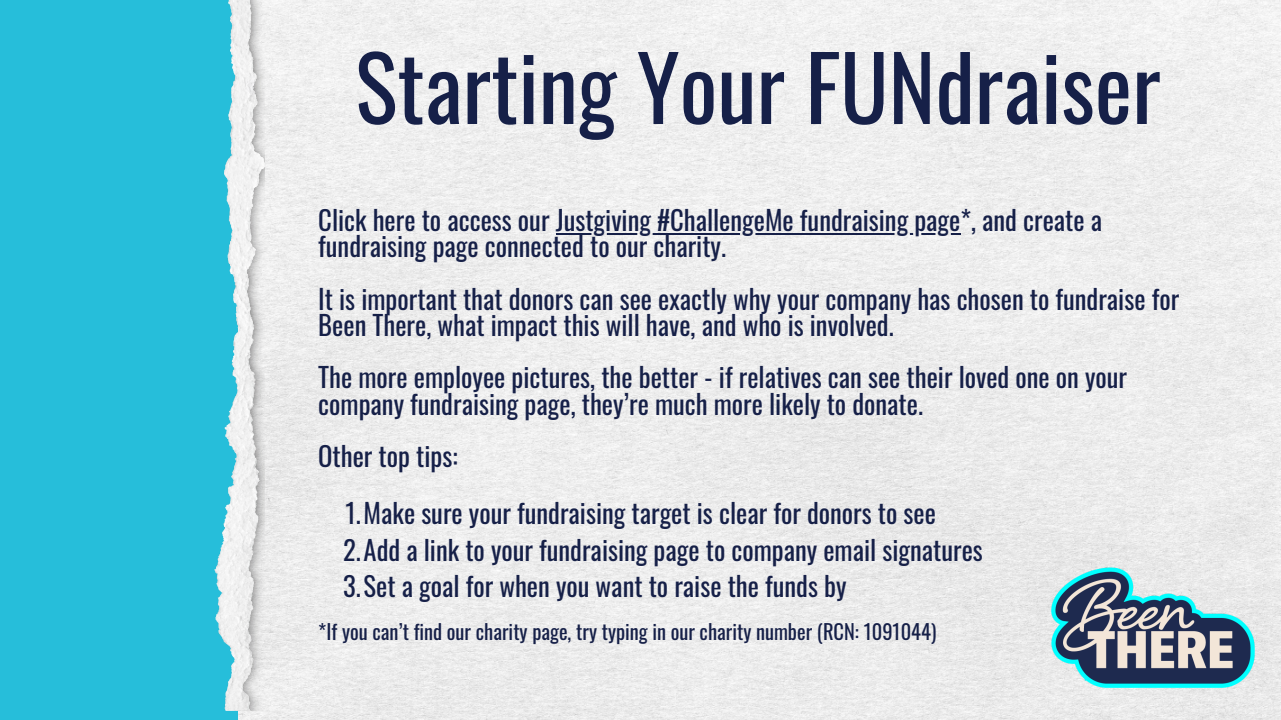
<style>
.page{position:relative;width:1281px;height:720px;background:#fff}
.page>*{position:absolute;margin:0;border:0;box-sizing:border-box;transform-origin:0 0}
.t1{font:88.88px "Oswald";color:#162048}
.t2{font:26.62px/52.5px "Oswald";color:#162048}
.t3{font:20.38px "Oswald";color:#162048}
</style>
<div class="page">
<img style="left:238px;top:0;width:1043px;height:720px">
<div style="left:0;top:0;width:238px;height:720px;background:#26beda"></div>
<img style="left:214px;top:0;width:50px;height:711px">
<hr style="left:556px;top:233px;width:404px;height:2px;background:#162048">
<img style="left:1023px;top:555px;width:257px;height:165px">
<p class="t1" style="left:355px;top:18px;width:807px">Starting Your FUNdraiser</p>
<h1 class="t2" style="left:318px;top:193px;width:785px">Click here to access our Justgiving #ChallengeMe fundraising page*, and create a</h1>
<h2 class="t2" style="left:318px;top:219px;width:862px">fundraising page connected to our charity.<br>It is important that donors can see exactly why your company has chosen to fundraise for</h2>
<h2 class="t2" style="left:318px;top:298px;width:810px">Been There, what impact this will have, and who is involved.<br>The more employee pictures, the better - if relatives can see their loved one on your</h2>
<h2 class="t2" style="left:318px;top:376px;width:606px">company fundraising page, they’re much more likely to donate.<br>Other top tips:</h2>
<h2 class="t2" style="left:345px;top:486px;width:592px">1.Make sure your fundraising target is clear for donors to see</h2>
<p class="t2" style="left:343px;top:523px;width:641px">2.Add a link to your fundraising page to company email signatures</p>
<p class="t2" style="left:343px;top:559px;width:505px">3.Set a goal for when you want to raise the funds by</p>
<p class="t3" style="left:318px;top:615px;width:619px">*If you can’t find our charity page, try typing in our charity number (RCN: 1091044)</p>
</div>
